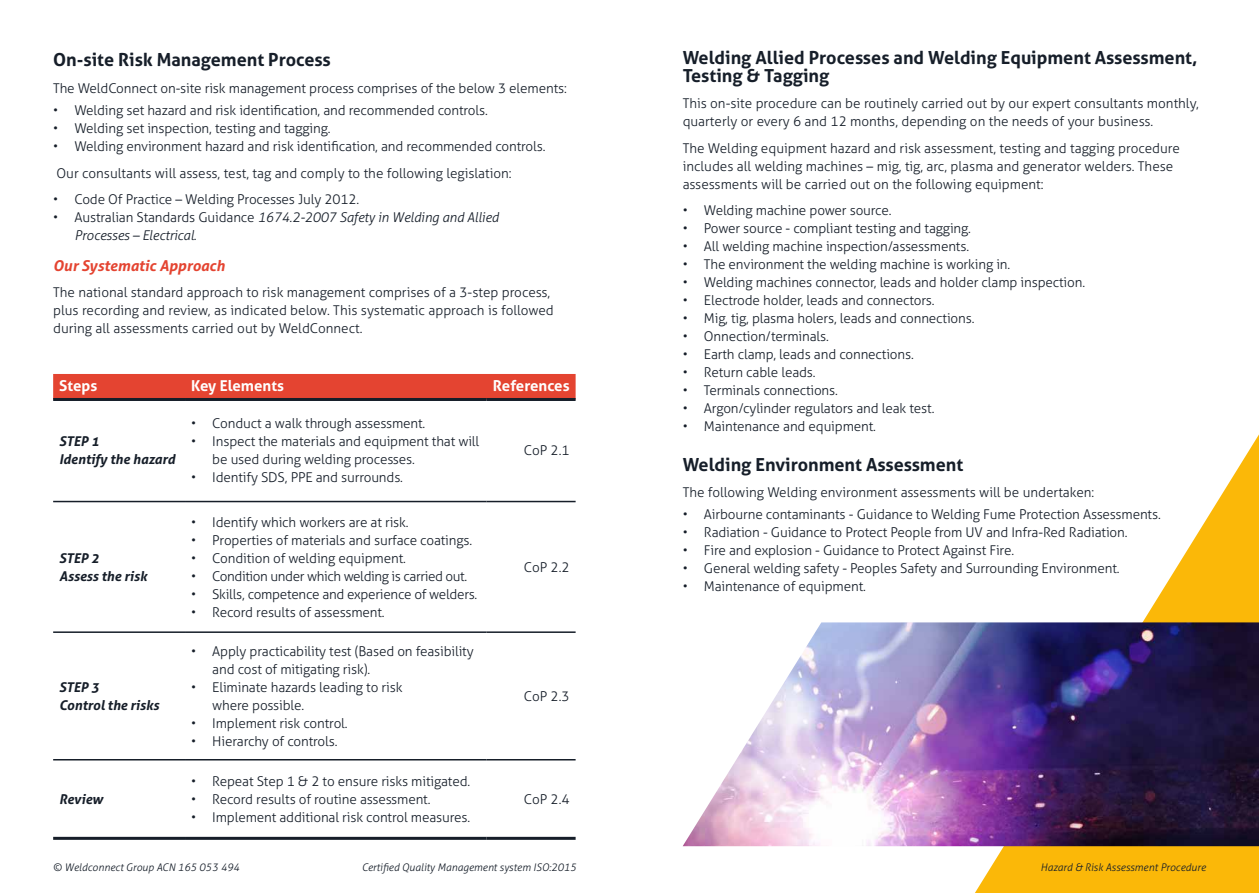
<style>
.page{position:relative;width:1259px;height:893px;background:#fff}
.page>*{position:absolute;margin:0;border:0;box-sizing:border-box;transform-origin:0 0}
.t1{font:700 18px/18px "Aller";color:#161e29}
.t2{font:700 15px "Aller";color:#fff}
.t3{font:italic 700 15px "Aller";color:#e44431}
.t4{font:300 13.5px/18px "Aller";letter-spacing:-.01em;color:#161e29}
.t5{font:italic 300 13.5px/18px "Aller";letter-spacing:-.01em;color:#161e29}
.t6{font:italic 700 13.5px/18px "Aller";color:#161e29}
.t7{font:300 13.5px "Aller";letter-spacing:-.03em;color:#161e29}
.t8{font:italic 300 10.5px "Aller";color:#161e29}
.s1{font-style:normal}
</style>
<div class="page">
<svg style="left:975px;top:436px;width:283px;height:457px"></svg>
<div style="left:53px;top:374px;width:522px;height:24px;background:#e44431"></div>
<hr style="left:53px;top:398px;width:132px;height:3px;background:#161e29">
<hr style="left:185px;top:398px;width:301px;height:3px;background:#161e29">
<hr style="left:486px;top:398px;width:89px;height:3px;background:#161e29">
<hr style="left:53px;top:501px;width:132px;height:1px;background:#161e29">
<hr style="left:185px;top:501px;width:301px;height:1px;background:#161e29">
<hr style="left:486px;top:501px;width:89px;height:1px;background:#161e29">
<hr style="left:53px;top:631px;width:132px;height:2px;background:#161e29">
<hr style="left:185px;top:631px;width:301px;height:2px;background:#161e29">
<hr style="left:486px;top:631px;width:89px;height:2px;background:#161e29">
<hr style="left:53px;top:759px;width:132px;height:1px;background:#161e29">
<hr style="left:185px;top:759px;width:301px;height:1px;background:#161e29">
<hr style="left:486px;top:759px;width:89px;height:1px;background:#161e29">
<hr style="left:53px;top:837px;width:132px;height:3px;background:#161e29">
<hr style="left:185px;top:837px;width:301px;height:3px;background:#161e29">
<hr style="left:486px;top:837px;width:89px;height:3px;background:#161e29">
<img style="left:683px;top:622px;width:575px;height:224px">
<h1 class="t1" style="left:53px;top:51px;width:279px">On-site Risk Management Process</h1>
<p class="t4" style="left:53px;top:79px;width:515px">The WeldConnect on-site risk management process comprises of the below 3 elements:</p>
<p class="t4" style="left:53px;top:102px;width:436px">• Welding set hazard and risk identification, and recommended controls.</p>
<p class="t4" style="left:53px;top:120px;width:279px">• Welding set inspection, testing and tagging.</p>
<p class="t4" style="left:53px;top:133px;width:494px;line-height:26.5px">• Welding environment hazard and risk identification, and recommended controls.<br>Our consultants will assess, test, tag and comply to the following legislation:</p>
<p class="t4" style="left:53px;top:191px;width:307px">• Code Of Practice – Welding Processes July 2012.</p>
<p class="t5" style="left:74px;top:209px;width:426px;text-indent:-21px"><span class="s1">• Australian Standards Guidance</span> 1674.2-2007 Safety in Welding and Allied<br>Processes – Electrical.</p>
<p class="t3" style="left:53px;top:257px;width:173px">Our Systematic Approach</p>
<p class="t4" style="left:53px;top:284px;width:502px">The national standard approach to risk management comprises of a 3-step process, plus recording and review, as indicated below. This systematic approach is followed during all assessments carried out by WeldConnect.</p>
<p class="t2" style="left:59px;top:377px;width:40px">Steps</p>
<p class="t2" style="left:191px;top:377px;width:95px">Key Elements</p>
<p class="t2" style="left:493px;top:377px;width:78px">References</p>
<p class="t6" style="left:59px;top:433px;width:118px">STEP 1<br>Identify the hazard</p>
<p class="t6" style="left:59px;top:549px;width:89px">STEP 2<br>Assess the risk</p>
<p class="t6" style="left:59px;top:678px;width:101px">STEP 3<br>Control the risks</p>
<p class="t6" style="left:59px;top:790px;width:45px">Review</p>
<p class="t4" style="left:191px;top:415px;width:236px">• Conduct a walk through assessment.</p>
<p class="t4" style="left:212px;top:433px;width:269px;text-indent:-21px">• Inspect the materials and equipment that will be used during welding processes.</p>
<p class="t4" style="left:191px;top:469px;width:213px">• Identify SDS, PPE and surrounds.</p>
<p class="t4" style="left:191px;top:513px;width:219px">• Identify which workers are at risk.</p>
<p class="t4" style="left:191px;top:531px;width:283px">• Properties of materials and surface coatings.</p>
<p class="t4" style="left:191px;top:549px;width:216px">• Condition of welding equipment.</p>
<p class="t7" style="left:191px;top:568px;width:278px">• Condition under which welding is carried out.</p>
<p class="t4" style="left:191px;top:585px;width:288px">• Skills, competence and experience of welders.</p>
<p class="t4" style="left:191px;top:603px;width:195px">• Record results of assessment.</p>
<p class="t4" style="left:212px;top:642px;width:263px;text-indent:-21px">• Apply practicability test (Based on feasibility and cost of mitigating risk).</p>
<p class="t4" style="left:212px;top:678px;width:192px;text-indent:-21px">• Eliminate hazards leading to risk where possible.</p>
<p class="t4" style="left:191px;top:714px;width:158px">• Implement risk control.</p>
<p class="t4" style="left:191px;top:732px;width:148px">• Hierarchy of controls.</p>
<p class="t4" style="left:191px;top:772px;width:281px">• Repeat Step 1 &amp; 2 to ensure risks mitigated.</p>
<p class="t4" style="left:191px;top:790px;width:241px">• Record results of routine assessment.</p>
<p class="t4" style="left:191px;top:808px;width:281px">• Implement additional risk control measures.</p>
<p class="t4" style="left:524px;top:442px;width:47px">CoP 2.1</p>
<p class="t4" style="left:524px;top:558px;width:47px">CoP 2.2</p>
<p class="t4" style="left:524px;top:687px;width:47px">CoP 2.3</p>
<p class="t4" style="left:524px;top:790px;width:47px">CoP 2.4</p>
<h1 class="t1" style="left:682px;top:49px;width:516px">Welding Allied Processes and Welding Equipment Assessment,<br>Testing &amp; Tagging</h1>
<p class="t4" style="left:682px;top:95px;width:518px">This on-site procedure can be routinely carried out by our expert consultants monthly, quarterly or every 6 and 12 months, depending on the needs of your business.</p>
<p class="t4" style="left:682px;top:139px;width:498px">The Welding equipment hazard and risk assessment, testing and tagging procedure includes all welding machines – mig, tig, arc, plasma and generator welders. These assessments will be carried out on the following equipment:</p>
<p class="t4" style="left:682px;top:202px;width:210px">• Welding machine power source.</p>
<p class="t4" style="left:682px;top:220px;width:290px">• Power source - compliant testing and tagging.</p>
<p class="t4" style="left:682px;top:238px;width:288px">• All welding machine inspection/assessments.</p>
<p class="t4" style="left:682px;top:256px;width:329px">• The environment the welding machine is working in.</p>
<p class="t4" style="left:682px;top:274px;width:404px">• Welding machines connector, leads and holder clamp inspection.</p>
<p class="t4" style="left:682px;top:292px;width:253px">• Electrode holder, leads and connectors.</p>
<p class="t4" style="left:682px;top:310px;width:293px">• Mig, tig, plasma holers, leads and connections.</p>
<p class="t4" style="left:682px;top:328px;width:148px">• Onnection/terminals.</p>
<p class="t4" style="left:682px;top:346px;width:233px">• Earth clamp, leads and connections.</p>
<p class="t4" style="left:682px;top:364px;width:135px">• Return cable leads.</p>
<p class="t4" style="left:682px;top:382px;width:157px">• Terminals connections.</p>
<p class="t4" style="left:682px;top:400px;width:253px">• Argon/cylinder regulators and leak test.</p>
<p class="t4" style="left:682px;top:418px;width:195px">• Maintenance and equipment.</p>
<h1 class="t1" style="left:682px;top:455px;width:282px">Welding Environment Assessment</h1>
<p class="t4" style="left:682px;top:484px;width:413px">The following Welding environment assessments will be undertaken:</p>
<p class="t4" style="left:682px;top:506px;width:479px">• Airbourne contaminants - Guidance to Welding Fume Protection Assessments.</p>
<p class="t4" style="left:682px;top:524px;width:446px">• Radiation - Guidance to Protect People from UV and Infra-Red Radiation.</p>
<p class="t4" style="left:682px;top:542px;width:333px">• Fire and explosion - Guidance to Protect Against Fire.</p>
<p class="t4" style="left:682px;top:560px;width:438px">• General welding safety - Peoples Safety and Surrounding Environment.</p>
<p class="t4" style="left:682px;top:578px;width:185px">• Maintenance of equipment.</p>
<p class="t8" style="left:53px;top:861px;width:188px">© Weldconnect Group ACN 165 053 494</p>
<p class="t8" style="left:362px;top:861px;width:216px">Certified Quality Management system ISO:2015</p>
<p class="t8" style="left:1040px;top:861px;width:167px">Hazard &amp; Risk Assessment Procedure</p>
</div>
